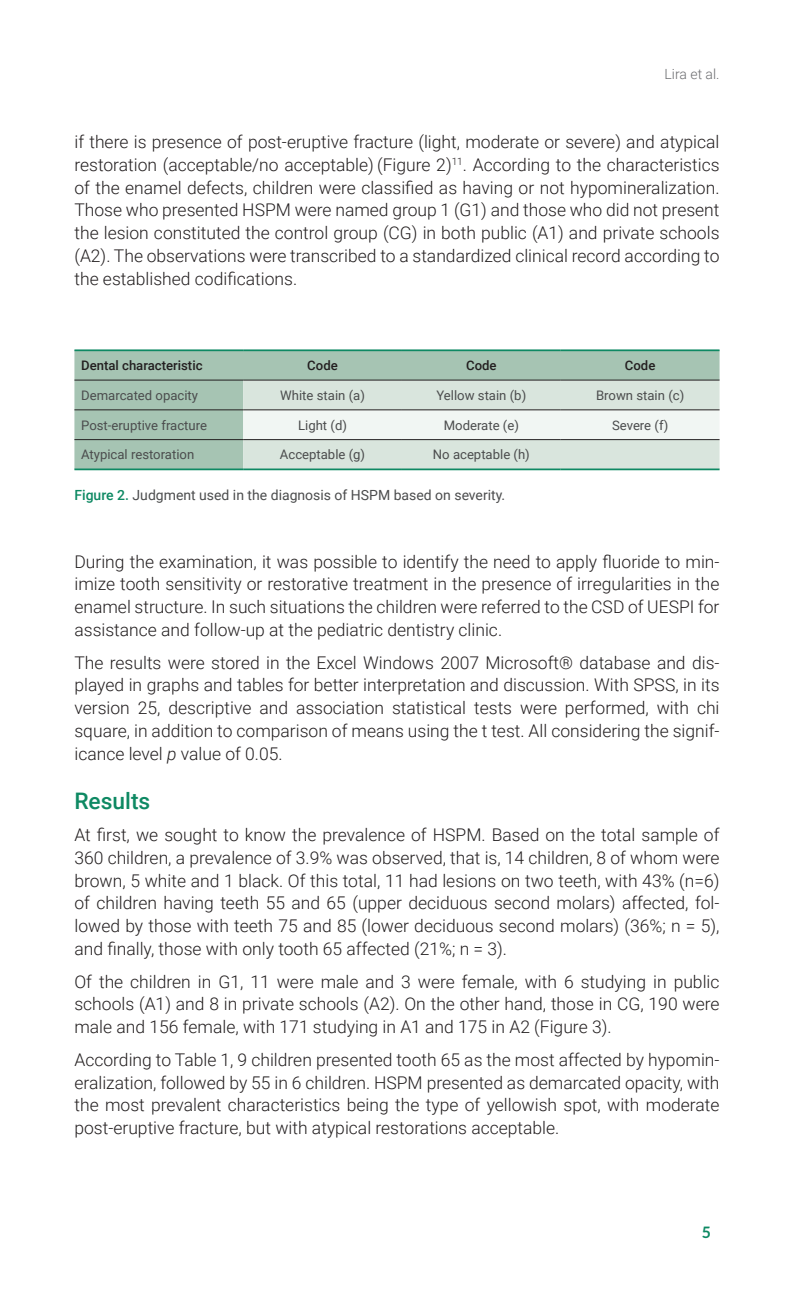
<style>
.page{position:relative;width:794px;height:1290px;background:#fff}
.page>*{position:absolute;margin:0;border:0;box-sizing:border-box;transform-origin:0 0}
.Sub1{font:500 22.75px "Roboto";color:#0e8963}
.Texto{font:300 17.5px/22.8px "Roboto";color:#231f20;text-align:justify}
.t1{font:700 15.75px "Lato";color:#0e8963}
.Tabela_figura_título{font:14px "Roboto";color:#4b4c4d}
.t2{font:300 14px "Roboto";color:#6c6d70}
.Tabela{font:13.12px "Roboto";color:#4b4c4d}
.Tabela_head{font:500 13.12px "Roboto";color:#231f20}
.s1{font-weight:500;color:#0e8963}
.s2{font-style:italic}
</style>
<div class="page">
<div style="left:74px;top:351px;width:645px;height:117px;background:#a6c4b3"></div>
<div style="left:243px;top:381px;width:476px;height:87px;background:#d9e5dd"></div>
<div style="left:243px;top:410px;width:476px;height:29px;background:#f1f6f3"></div>
<hr style="left:74px;top:409px;width:169px;height:1px;background:#231f20">
<hr style="left:243px;top:409px;width:159px;height:1px;background:#231f20">
<hr style="left:402px;top:409px;width:159px;height:1px;background:#231f20">
<hr style="left:561px;top:409px;width:158px;height:1px;background:#231f20">
<hr style="left:74px;top:349px;width:169px;height:2px;background:#0e8963">
<hr style="left:243px;top:349px;width:159px;height:2px;background:#0e8963">
<hr style="left:402px;top:349px;width:159px;height:2px;background:#0e8963">
<hr style="left:561px;top:349px;width:158px;height:2px;background:#0e8963">
<hr style="left:74px;top:380px;width:169px;height:1px;background:#231f20">
<hr style="left:243px;top:380px;width:159px;height:1px;background:#231f20">
<hr style="left:402px;top:380px;width:159px;height:1px;background:#231f20">
<hr style="left:561px;top:380px;width:158px;height:1px;background:#231f20">
<hr style="left:74px;top:439px;width:169px;height:1px;background:#231f20">
<hr style="left:243px;top:439px;width:159px;height:1px;background:#231f20">
<hr style="left:402px;top:439px;width:159px;height:1px;background:#231f20">
<hr style="left:561px;top:439px;width:158px;height:1px;background:#231f20">
<hr style="left:74px;top:468px;width:169px;height:2px;background:#0e8963">
<hr style="left:243px;top:468px;width:159px;height:2px;background:#0e8963">
<hr style="left:402px;top:468px;width:159px;height:2px;background:#0e8963">
<hr style="left:561px;top:468px;width:158px;height:2px;background:#0e8963">
<p class="t2" style="left:664px;top:64px;width:56px">Lira et al.</p>
<p class="Texto" style="left:74px;top:130px;width:646px">if there is presence of post-eruptive fracture (light, moderate or severe) and atypical restoration (acceptable/no acceptable) (Figure 2)<sup>11</sup>. According to the characteristics of the enamel defects, children were classified as having or not hypomineralization.<br>Those who presented HSPM were named group 1 (G1) and those who did not present the lesion constituted the control group (CG) in both public (A1) and private schools (A2). The observations were transcribed to a standardized clinical record according to the established codifications.</p>
<p class="Tabela_head" style="left:81px;top:356px;width:123px">Dental characteristic</p>
<p class="Tabela_head" style="left:307px;top:356px;width:32px">Code</p>
<p class="Tabela_head" style="left:466px;top:356px;width:32px">Code</p>
<p class="Tabela_head" style="left:625px;top:356px;width:32px">Code</p>
<p class="Tabela" style="left:81px;top:386px;width:118px">Demarcated opacity</p>
<p class="Tabela" style="left:280px;top:386px;width:86px">White stain (a)</p>
<p class="Tabela" style="left:436px;top:386px;width:91px">Yellow stain (b)</p>
<p class="Tabela" style="left:596px;top:386px;width:90px">Brown stain (c)</p>
<p class="Tabela" style="left:81px;top:416px;width:127px">Post-eruptive fracture</p>
<p class="Tabela" style="left:298px;top:416px;width:50px">Light (d)</p>
<p class="Tabela" style="left:444px;top:416px;width:77px">Moderate (e)</p>
<p class="Tabela" style="left:612px;top:416px;width:58px">Severe (f)</p>
<p class="Tabela" style="left:81px;top:445px;width:115px">Atypical restoration</p>
<p class="Tabela" style="left:280px;top:445px;width:87px">Acceptable (g)</p>
<p class="Tabela" style="left:433px;top:445px;width:98px">No aceptable (h)</p>
<p class="Tabela_figura_título" style="left:74px;top:485px;width:432px"><span class="s1">Figure 2.</span> Judgment used in the diagnosis of HSPM based on severity.</p>
<p class="Texto" style="left:74px;top:549px;width:646px">During the examination, it was possible to identify the need to apply fluoride to min&shy;imize tooth sensitivity or restorative treatment in the presence of irregularities in the enamel structure. In such situations the children were referred to the CSD of UESPI for assistance and follow-up at the pediatric dentistry clinic.</p>
<p class="Texto" style="left:74px;top:650px;width:646px">The results were stored in the Excel Windows 2007 Microsoft® database and dis&shy;played in graphs and tables for better interpretation and discussion. With SPSS, in its version 25, descriptive and association statistical tests were performed, with chi square, in addition to comparison of means using the t test. All considering the signif&shy;icance level <span class="s2">p</span> value of 0.05.</p>
<p class="Sub1" style="left:74px;top:784px;width:77px">Results</p>
<p class="Texto" style="left:74px;top:823px;width:646px">At first, we sought to know the prevalence of HSPM. Based on the total sample of 360 children, a prevalence of 3.9% was observed, that is, 14 children, 8 of whom were brown, 5 white and 1 black. Of this total, 11 had lesions on two teeth, with 43% (n=6) of children having teeth 55 and 65 (upper deciduous second molars) affected, fol&shy;lowed by those with teeth 75 and 85 (lower deciduous second molars) (36%; n = 5), and finally, those with only tooth 65 affected (21%; n = 3).</p>
<p class="Texto" style="left:74px;top:969px;width:646px">Of the children in G1, 11 were male and 3 were female, with 6 studying in public schools (A1) and 8 in private schools (A2). On the other hand, those in CG, 190 were male and 156 female, with 171 studying in A1 and 175 in A2 (Figure 3).</p>
<p class="Texto" style="left:74px;top:1047px;width:646px">According to Table 1, 9 children presented tooth 65 as the most affected by hypomin&shy;eralization, followed by 55 in 6 children. HSPM presented as demarcated opacity, with the most prevalent characteristics being the type of yellowish spot, with moderate post-eruptive fracture, but with atypical restorations acceptable.</p>
<p class="t1" style="left:701px;top:1221px;width:11px">5</p>
</div>
